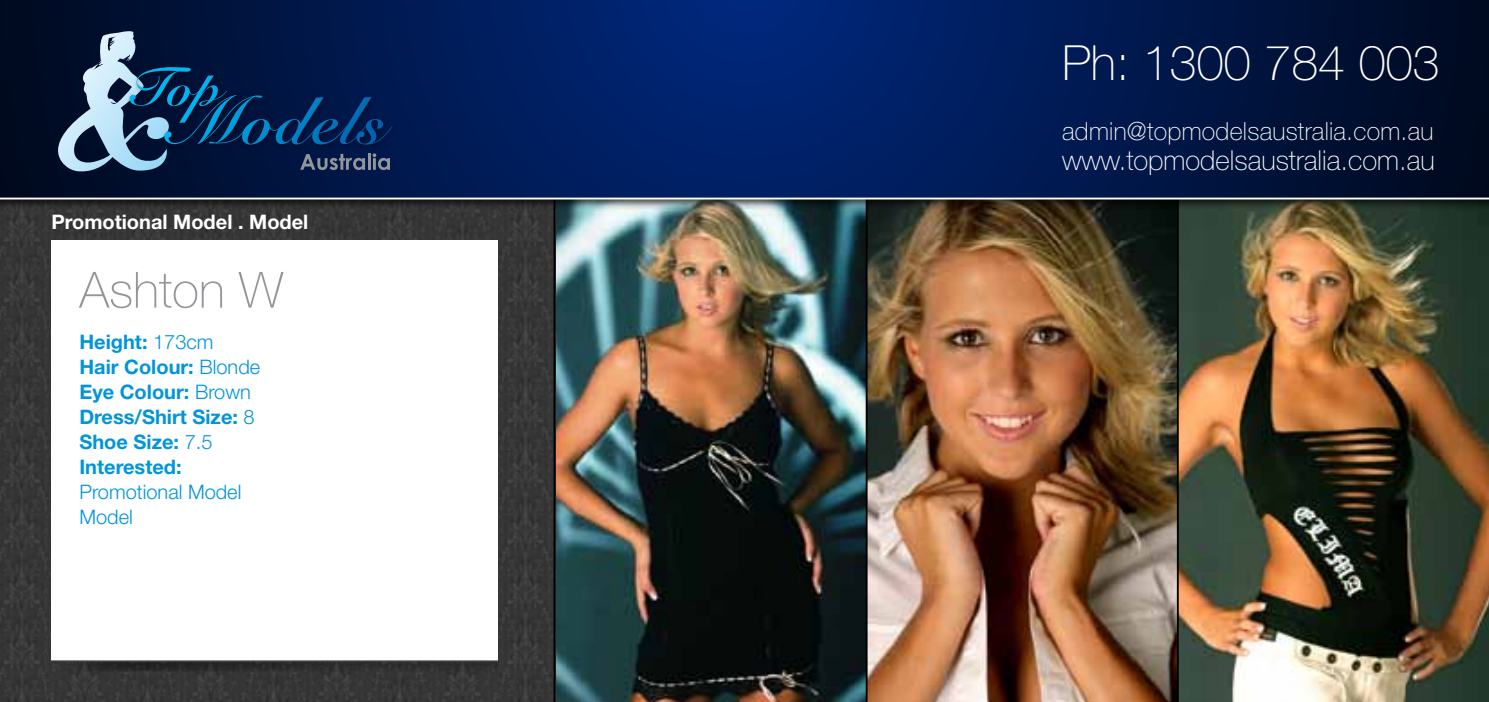
<style>
.page{position:relative;width:1489px;height:702px;background:#fff}
.page>*{position:absolute;margin:0;border:0;box-sizing:border-box;transform-origin:0 0}
.t1{font:100 50px "Helvetica Neue LT Std";color:#939598}
.t2{font:100 48.5px "Helvetica Neue LT Std";color:#fff}
.t3{font:100 27.5px "Helvetica Neue LT Std";color:#fff}
.t4{font:100 25px "Helvetica Neue LT Std";letter-spacing:.01em;color:#fff}
.t5{font:700 20px/25px "Helvetica Neue LT Std";color:#0095da}
.t6{font:700 20px "Helvetica Neue LT Std";color:#fff}
.t7{font:300 20px/25px "Helvetica Neue LT Std";color:#0095da}
.s1{font-weight:300}
</style>
<div class="page">
<img style="left:0;top:210px;width:1488px;height:492px">
<div style="left:51px;top:241px;width:447px;height:84px;background:#fff"></div>
<img style="left:51px;top:325px;width:447px;height:348px">
<hr style="left:1176px;top:198px;width:2px;height:504px;background:#000">
<div style="left:0;top:0;width:1488px;height:210px;background:#000;opacity:.75"></div>
<svg style="left:0;top:0;width:1488px;height:197px;background:#00194f"></svg>
<img style="left:392px;top:90px;width:8px;height:62px">
<svg style="left:43px;top:31px;width:349px;height:141px;background:#19365d"></svg>
<hr style="left:865px;top:198px;width:2px;height:504px;background:#000">
<hr style="left:553px;top:198px;width:2px;height:504px;background:#000">
<hr style="left:0;top:197px;width:1488px;height:2px;background:#fff">
<p class="t6" style="left:51px;top:210px;width:258px">Promotional Model . Model</p>
<h1 class="t1" style="left:79px;top:261px;width:205px">Ashton W</h1>
<p class="t5" style="left:79px;top:328px;width:182px">Height: <span class="s1">173cm<br></span>Hair Colour: <span class="s1">Blonde<br></span>Eye Colour: <span class="s1">Brown<br></span>Dress/Shirt Size: <span class="s1">8<br></span>Shoe Size: <span class="s1">7.5<br></span>Interested:</p>
<p class="t7" style="left:79px;top:478px;width:163px">Promotional Model<br>Model</p>
<h2 class="t2" style="left:1062px;top:35px;width:379px">Ph: 1300 784 003</h2>
<p class="t4" style="left:1062px;top:117px;width:373px">admin@topmodelsaustralia.com.au</p>
<h3 class="t3" style="left:1062px;top:145px;width:374px">www.topmodelsaustralia.com.au</h3>
</div>
